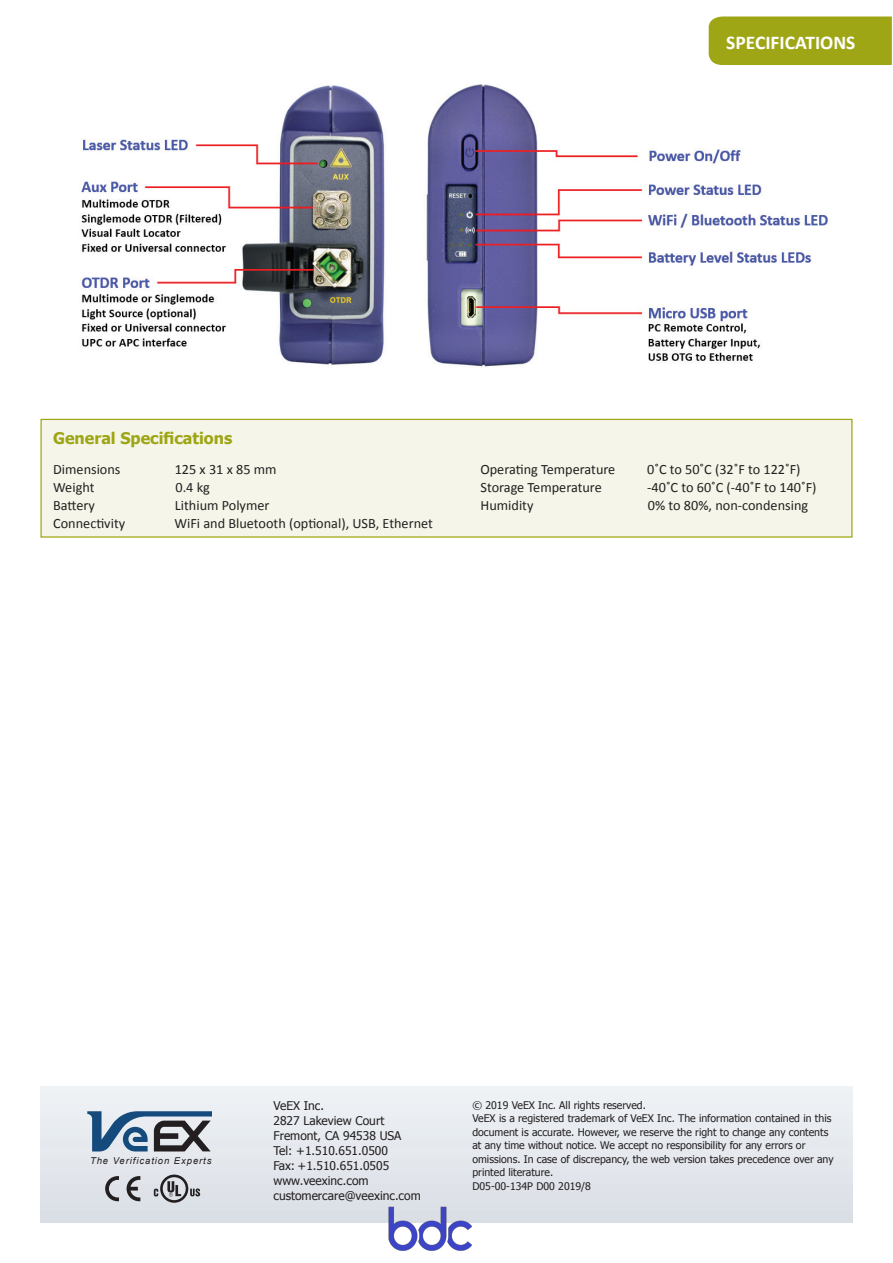
<style>
.page{position:relative;width:893px;height:1263px;background:#fff}
.page>*{position:absolute;margin:0;border:0;box-sizing:border-box;transform-origin:0 0}
.t1{font:700 19.5px "Calibri";color:#fff}
.t2{font:700 16.05px "Tahoma";color:#9ea615}
.t3{font:14.25px "Calibri";color:#231f20}
.t4{font:12px/15px "Tahoma";color:#231f20}
.t5{font:10.5px/13.5px "Tahoma";color:#231f20}
.t6{font:italic 9.45px "Arial";letter-spacing:.1em;color:#231f20}
</style>
<div class="page">
<div style="left:40px;top:1086px;width:812px;height:136px;background:#e5e9ee"></div>
<svg style="left:105px;top:1176px;width:14px;height:25px"></svg>
<svg style="left:127px;top:1176px;width:13px;height:25px"></svg>
<svg style="left:154px;top:1174px;width:46px;height:29px"></svg>
<svg style="left:87px;top:1111px;width:125px;height:40px"></svg>
<div style="left:709px;top:17px;width:183px;height:48px;background:#9ea615"></div>
<div style="left:40px;top:419px;width:812px;height:119px;background:#f5f6e9;border:1px solid #9ea615"></div>
<img style="left:81px;top:84px;width:747px;height:283px">
<img style="left:387px;top:1206px;width:85px;height:45px">
<h1 class="t1" style="left:726px;top:29px;width:131px">SPECIFICATIONS</h1>
<h2 class="t2" style="left:53px;top:427px;width:181px">General Specifications</h2>
<h3 class="t3" style="left:53px;top:459px;width:69px">Dimensions</h3>
<h3 class="t3" style="left:175px;top:459px;width:103px">125 x 31 x 85 mm</h3>
<h3 class="t3" style="left:480px;top:459px;width:136px">Operating Temperature</h3>
<h3 class="t3" style="left:647px;top:459px;width:155px">0˚C to 50˚C (32˚F to 122˚F)</h3>
<h3 class="t3" style="left:53px;top:477px;width:43px">Weight</h3>
<h3 class="t3" style="left:175px;top:477px;width:36px">0.4 kg</h3>
<h3 class="t3" style="left:480px;top:477px;width:123px">Storage Temperature</h3>
<h3 class="t3" style="left:647px;top:477px;width:171px">-40˚C to 60˚C (-40˚F to 140˚F)</h3>
<h3 class="t3" style="left:53px;top:495px;width:43px">Battery</h3>
<h3 class="t3" style="left:175px;top:495px;width:96px">Lithium Polymer</h3>
<h3 class="t3" style="left:480px;top:495px;width:54px">Humidity</h3>
<h3 class="t3" style="left:648px;top:495px;width:162px">0% to 80%, non-condensing</h3>
<h3 class="t3" style="left:53px;top:513px;width:74px">Connectivity</h3>
<h3 class="t3" style="left:174px;top:513px;width:260px">WiFi and Bluetooth (optional), USB, Ethernet</h3>
<p class="t6" style="left:90px;top:1155px;width:123px">The Verification Experts</p>
<p class="t4" style="left:273px;top:1097px;width:149px">VeEX Inc.<br>2827 Lakeview Court<br>Fremont, CA 94538 USA<br>Tel: +1.510.651.0500<br>Fax: +1.510.651.0505 www.veexinc.com customercare@veexinc.com</p>
<p class="t5" style="left:472px;top:1098px;width:363px">© 2019 VeEX Inc. All rights reserved.<br>VeEX is a registered trademark of VeEX Inc. The information contained in this document is accurate. However, we reserve the right to change any contents at any time without notice. We accept no responsibility for any errors or omissions. In case of discrepancy, the web version takes precedence over any printed literature.<br>D05-00-134P D00 2019/8</p>
</div>
